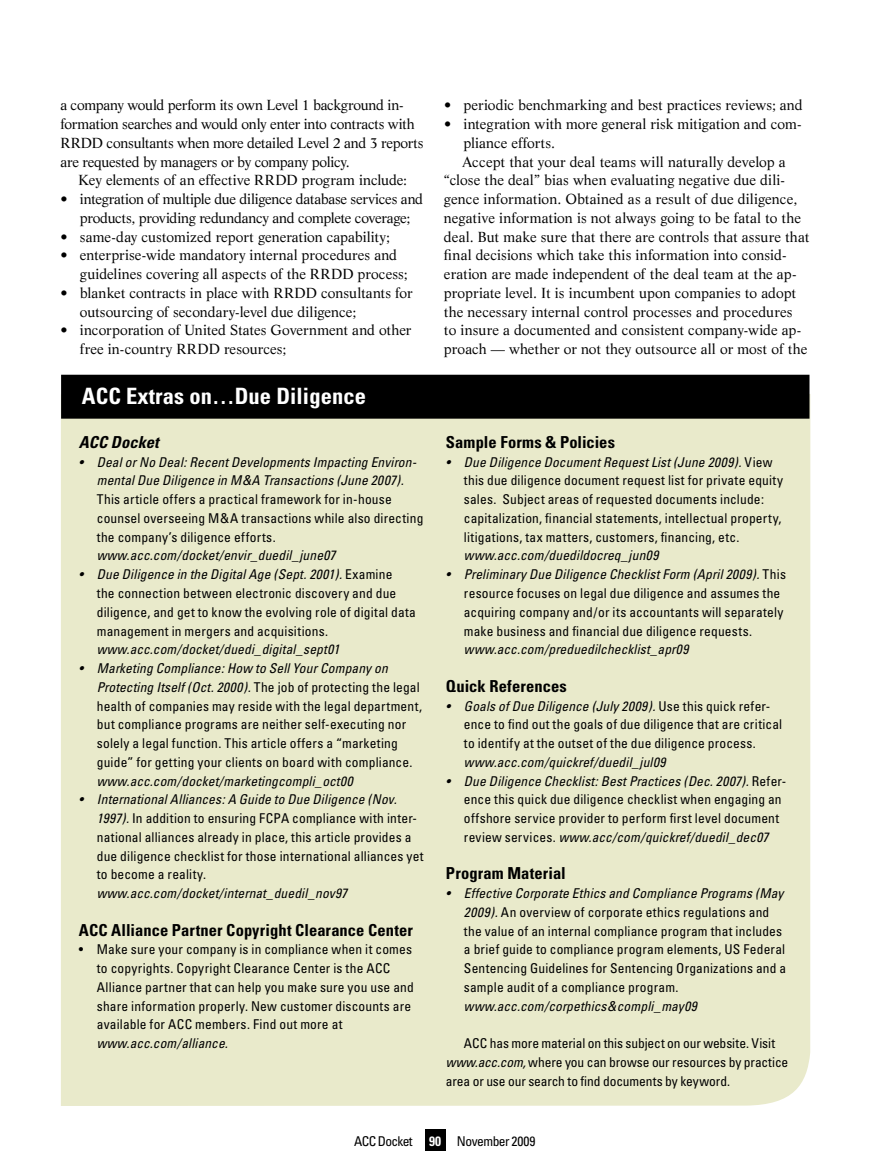
<style>
.page{position:relative;width:891px;height:1175px;background:#fff}
.page>*{position:absolute;margin:0;border:0;box-sizing:border-box;transform-origin:0 0}
.t1{font:700 condensed 22.5px "Univers";letter-spacing:.005em;color:#fff}
.t2{font:700 condensed 16.5px "Univers";letter-spacing:.005em;color:#000}
.t3{font:italic 700 condensed 16.5px "Univers";letter-spacing:.005em;color:#000}
.t4{font:14.25px/18.8px "Life";color:#000}
.t5{font:14.25px/18.8px "Life";letter-spacing:-.02em;color:#000}
.t6{font:condensed 13.5px/18.8px "Univers";letter-spacing:.01em;color:#000}
.t7{font:italic condensed 13.5px/18.8px "Univers";letter-spacing:.01em;color:#000;text-align:center}
.t8{font:condensed 13.5px "Univers";letter-spacing:-.04em;color:#000}
.s1{font-style:italic}
.s2{font-weight:700;color:#fff}
</style>
<div class="page">
<div style="left:425px;top:1129px;width:21px;height:21px;background:#000"></div>
<div style="left:61px;top:418px;width:749px;height:688px;background:#e9eacb"></div>
<div style="left:61px;top:375px;width:749px;height:43px;background:#000"></div>
<p class="t5" style="left:60px;top:96px;width:365px">a company would perform its own Level 1 background in&shy;formation searches and would only enter into contracts with RRDD consultants when more detailed Level 2 and 3 reports are requested by managers or by company policy.</p>
<p class="t4" style="left:78px;top:171px;width:330px">Key elements of an effective RRDD program include:</p>
<p class="t5" style="left:60px;top:189px;width:364px;text-align:center">• integration of multiple due diligence database services and products, providing redundancy and complete coverage;</p>
<p class="t4" style="left:60px;top:227px;width:331px">• same-day customized report generation capability;</p>
<p class="t4" style="left:80px;top:246px;width:329px;text-indent:-19px">• enterprise-wide mandatory internal procedures and guidelines covering all aspects of the RRDD process;</p>
<p class="t4" style="left:80px;top:283px;width:334px;text-indent:-19px">• blanket contracts in place with RRDD consultants for outsourcing of secondary-level due diligence;</p>
<p class="t4" style="left:80px;top:321px;width:333px;text-indent:-19px">• incorporation of United States Government and other free in-country RRDD resources;</p>
<h1 class="t1" style="left:82px;top:382px;width:286px">ACC Extras on…Due Diligence</h1>
<p class="t3" style="left:79px;top:432px;width:81px">ACC Docket</p>
<p class="t7" style="left:79px;top:452px;width:339px">• Deal or No Deal: Recent Developments Impacting Environ&shy;mental Due Diligence in M&amp;A Transactions (June 2007).</p>
<p class="t6" style="left:97px;top:490px;width:328px">This article offers a practical framework for in-house counsel overseeing M&amp;A transactions while also directing the company’s diligence efforts.</p>
<p class="t7" style="left:97px;top:546px;width:240px">www.acc.com/docket/envir_duedil_june07</p>
<p class="t6" style="left:97px;top:565px;width:321px;text-indent:-18px"><span class="s1">• Due Diligence in the Digital Age (Sept. 2001).</span> Examine<br>the connection between electronic discovery and due diligence, and get to know the evolving role of digital data management in mergers and acquisitions.</p>
<p class="t7" style="left:97px;top:640px;width:244px">www.acc.com/docket/duedi_digital_sept01</p>
<p class="t6" style="left:97px;top:658px;width:327px;text-indent:-18px"><span class="s1">• Marketing Compliance: How to Sell Your Company on Protecting Itself (Oct. 2000).</span> The job of protecting the legal health of companies may reside with the legal department, but compliance programs are neither self-executing nor solely a legal function. This article offers a “marketing guide” for getting your clients on board with compliance.</p>
<p class="t7" style="left:97px;top:771px;width:257px">www.acc.com/docket/marketingcompli_oct00</p>
<p class="t6" style="left:97px;top:790px;width:328px;text-indent:-18px"><span class="s1">• International Alliances: A Guide to Due Diligence (Nov.<br>1997).</span> In addition to ensuring FCPA compliance with inter&shy;national alliances already in place, this article provides a due diligence checklist for those international alliances yet to become a reality.</p>
<p class="t7" style="left:97px;top:883px;width:252px">www.acc.com/docket/internat_duedil_nov97</p>
<p class="t2" style="left:79px;top:919px;width:336px">ACC Alliance Partner Copyright Clearance Center</p>
<p class="t6" style="left:97px;top:940px;width:319px;text-indent:-18px">• Make sure your company is in compliance when it comes to copyrights. Copyright Clearance Center is the ACC Alliance partner that can help you make sure you use and share information properly. New customer discounts are available for ACC members. Find out more at</p>
<p class="t7" style="left:97px;top:1033px;width:133px">www.acc.com/alliance.</p>
<p class="t4" style="left:444px;top:96px;width:360px">• periodic benchmarking and best practices reviews; and</p>
<p class="t4" style="left:444px;top:114px;width:359px">• integration with more general risk mitigation and com-</p>
<p class="t4" style="left:464px;top:133px;width:93px">pliance efforts.</p>
<p class="t4" style="left:462px;top:152px;width:325px">Accept that your deal teams will naturally develop a</p>
<p class="t4" style="left:444px;top:171px;width:343px">“close the deal” bias when evaluating negative due dili-</p>
<p class="t4" style="left:444px;top:189px;width:355px">gence information. Obtained as a result of due diligence,</p>
<p class="t4" style="left:444px;top:208px;width:359px">negative information is not always going to be fatal to the</p>
<p class="t4" style="left:444px;top:227px;width:367px">deal. But make sure that there are controls that assure that</p>
<p class="t4" style="left:444px;top:246px;width:344px">final decisions which take this information into consid-</p>
<p class="t4" style="left:444px;top:264px;width:354px">eration are made independent of the deal team at the ap-</p>
<p class="t4" style="left:444px;top:283px;width:354px">propriate level. It is incumbent upon companies to adopt</p>
<p class="t4" style="left:444px;top:302px;width:350px">the necessary internal control processes and procedures</p>
<p class="t4" style="left:444px;top:321px;width:359px">to insure a documented and consistent company-wide ap-</p>
<p class="t4" style="left:444px;top:339px;width:365px">proach — whether or not they outsource all or most of the</p>
<p class="t2" style="left:446px;top:432px;width:171px">Sample Forms &amp; Policies</p>
<p class="t6" style="left:464px;top:452px;width:321px;text-indent:-18px"><span class="s1">• Due Diligence Document Request List (June 2009).</span> View this due diligence document request list for private equity sales. Subject areas of requested documents include: capitalization, financial statements, intellectual property, litigations, tax matters, customers, financing, etc.</p>
<p class="t7" style="left:464px;top:546px;width:196px">www.acc.com/duedildocreq_jun09</p>
<p class="t6" style="left:464px;top:565px;width:324px;text-indent:-18px"><span class="s1">• Preliminary Due Diligence Checklist Form (April 2009).</span> This resource focuses on legal due diligence and assumes the acquiring company and/or its accountants will separately make business and financial due diligence requests.</p>
<p class="t7" style="left:464px;top:640px;width:226px">www.acc.com/preduedilchecklist_apr09</p>
<p class="t2" style="left:446px;top:676px;width:122px">Quick References</p>
<p class="t6" style="left:464px;top:696px;width:320px;text-indent:-18px"><span class="s1">• Goals of Due Diligence (July 2009).</span> Use this quick refer&shy;ence to find out the goals of due diligence that are critical to identify at the outset of the due diligence process.</p>
<p class="t7" style="left:464px;top:752px;width:203px">www.acc.com/quickref/duedil_jul09</p>
<p class="t6" style="left:464px;top:771px;width:324px;text-indent:-18px"><span class="s1">• Due Diligence Checklist: Best Practices (Dec. 2007).</span> Refer&shy;ence this quick due diligence checklist when engaging an offshore service provider to perform first level document review services. <span class="s1">www.acc/com/quickref/duedil_dec07</span></p>
<p class="t2" style="left:446px;top:863px;width:121px">Program Material</p>
<p class="t6" style="left:464px;top:883px;width:324px;text-indent:-18px"><span class="s1">• Effective Corporate Ethics and Compliance Programs (May 2009).</span> An overview of corporate ethics regulations and the value of an internal compliance program that includes a brief guide to compliance program elements, US Federal Sentencing Guidelines for Sentencing Organizations and a sample audit of a compliance program.</p>
<p class="t7" style="left:464px;top:996px;width:234px">www.acc.com/corpethics&amp;compli_may09</p>
<p class="t6" style="left:446px;top:1033px;width:344px;text-indent:18px">ACC has more material on this subject on our website. Visit <span class="s1">www.acc.com,</span> where you can browse our resources by practice area or use our search to find documents by keyword.</p>
<p class="t8" style="left:354px;top:1132px;width:183px">ACC Docket <span class="s2">90</span> November 2009</p>
</div>
